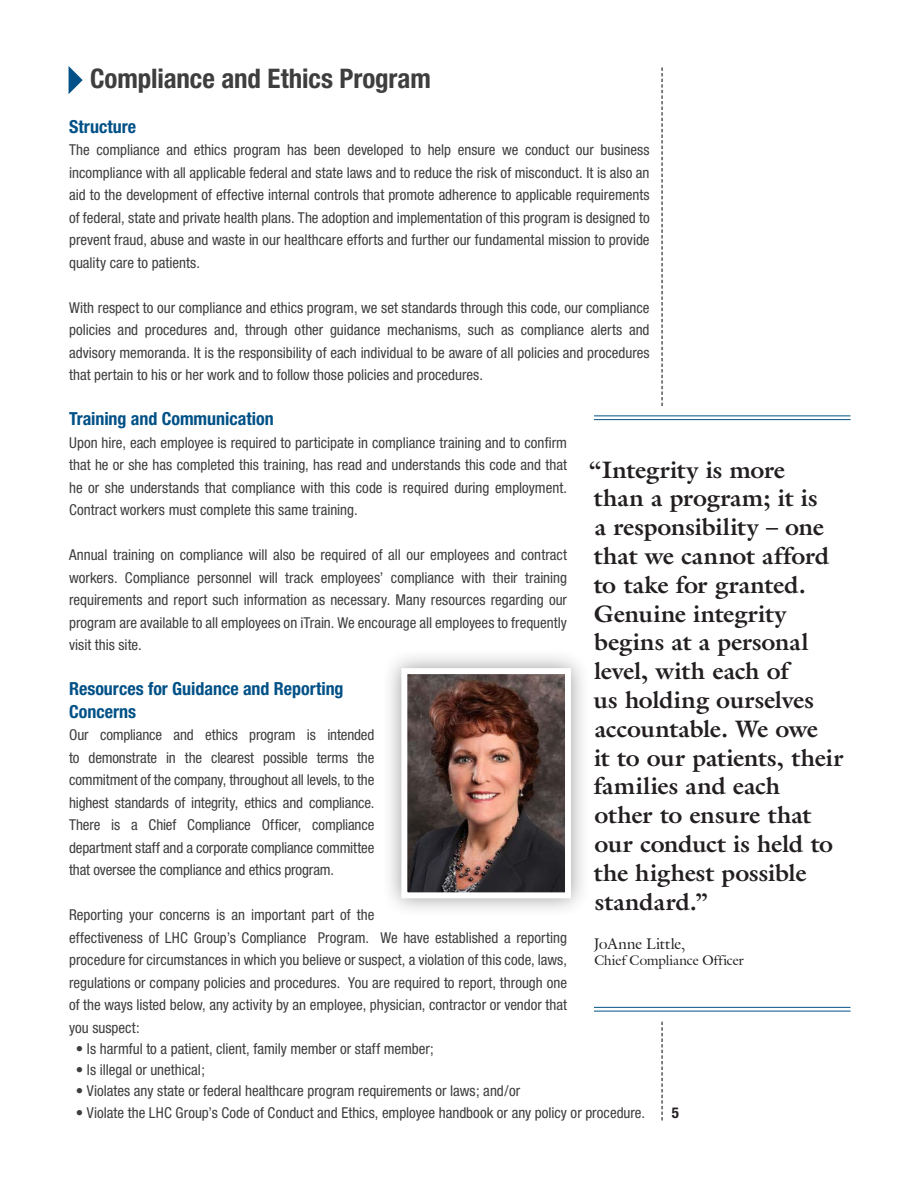
<style>
.page{position:relative;width:918px;height:1188px;background:#fff}
.page>*{position:absolute;margin:0;border:0;box-sizing:border-box;transform-origin:0 0}
.t1{font:700 condensed 27px "Helvetica Neue";letter-spacing:-.005em;color:#3e3e3f}
.breakquote{font:700 24px/28.8px "Galliard";letter-spacing:-.01em;color:#231f20}
.subhead{font:700 condensed 18px/22.5px "Helvetica Neue";color:#005187}
.subhead-2{font:condensed 15px/22.5px "Helvetica Neue";color:#3e3e3f;text-align:justify}
.body_copy{font:condensed 15px "Helvetica Neue";color:#3e3e3f}
.question{font:15px "Galliard IT Cby BT";color:#231f20}
.t2{font:700 condensed 15px "Helvetica Neue";color:#231f20}
.question-2{font:13.5px "Galliard IT Cby BT";letter-spacing:.005em;color:#231f20}
</style>
<div class="page">
<svg style="left:662px;top:68px;width:1px;height:338px"></svg>
<hr style="left:594px;top:419px;width:256px;height:1px;background:#005187">
<hr style="left:594px;top:415px;width:256px;height:1px;background:#005187">
<hr style="left:594px;top:1011px;width:256px;height:1px;background:#005187">
<hr style="left:594px;top:1007px;width:256px;height:1px;background:#005187">
<svg style="left:662px;top:1022px;width:1px;height:99px"></svg>
<div style="left:382px;top:649px;width:209px;height:269px;background:#231f20;opacity:.45"></div>
<img style="left:398px;top:665px;width:176px;height:236px">
<svg style="left:69px;top:66px;width:14px;height:28px"></svg>
<p class="t1" style="left:90px;top:62px;width:342px">Compliance and Ethics Program</p>
<p class="subhead" style="left:69px;top:115px;width:69px">Structure</p>
<p class="subhead-2" style="left:69px;top:139px;width:582px">The compliance and ethics program has been developed to help ensure we conduct our business incompliance with all applicable federal and state laws and to reduce the risk of misconduct. It is also an aid to the development of effective internal controls that promote adherence to applicable requirements of federal, state and private health plans. The adoption and implementation of this program is designed to prevent fraud, abuse and waste in our healthcare efforts and further our fundamental mission to provide quality care to patients.</p>
<p class="subhead-2" style="left:69px;top:296px;width:582px">With respect to our compliance and ethics program, we set standards through this code, our compliance policies and procedures and, through other guidance mechanisms, such as compliance alerts and advisory memoranda. It is the responsibility of each individual to be aware of all policies and procedures that pertain to his or her work and to follow those policies and procedures.</p>
<p class="subhead" style="left:69px;top:408px;width:206px">Training and Communication</p>
<p class="subhead-2" style="left:69px;top:431px;width:499px">Upon hire, each employee is required to participate in compliance training and to confirm that he or she has completed this training, has read and understands this code and that he or she understands that compliance with this code is required during employment.<br>Contract workers must complete this same training.</p>
<p class="subhead-2" style="left:69px;top:544px;width:499px">Annual training on compliance will also be required of all our employees and contract workers. Compliance personnel will track employees’ compliance with their training requirements and report such information as necessary. Many resources regarding our program are available to all employees on iTrain. We encourage all employees to frequently visit this site.</p>
<p class="subhead" style="left:69px;top:678px;width:276px">Resources for Guidance and Reporting<br>Concerns</p>
<p class="subhead-2" style="left:69px;top:724px;width:307px">Our compliance and ethics program is intended to demonstrate in the clearest possible terms the commitment of the company, throughout all levels, to the highest standards of integrity, ethics and compliance.<br>There is a Chief Compliance Officer, compliance department staff and a corporate compliance committee that oversee the compliance and ethics program.</p>
<p class="subhead-2" style="left:69px;top:904px;width:499px;text-align:left">Reporting your concerns is an important part of the<br>effectiveness of LHC Group’s Compliance Program. We have established a reporting procedure for circumstances in which you believe or suspect, a violation of this code, laws, regulations or company policies and procedures. You are required to report, through one of the ways listed below, any activity by an employee, physician, contractor or vendor that you suspect:</p>
<p class="body_copy" style="left:76px;top:1040px;width:359px">• Is harmful to a patient, client, family member or staff member;</p>
<p class="body_copy" style="left:76px;top:1061px;width:131px">• Is illegal or unethical;</p>
<p class="body_copy" style="left:76px;top:1082px;width:446px">• Violates any state or federal healthcare program requirements or laws; and/or</p>
<p class="body_copy" style="left:76px;top:1104px;width:571px">• Violate the LHC Group’s Code of Conduct and Ethics, employee handbook or any policy or procedure.</p>
<p class="breakquote" style="left:589px;top:455px;width:256px">“Integrity is more<br>than a program; it is<br>a responsibility – one that we cannot afford to take for granted.<br>Genuine integrity begins at a personal level, with each of<br>us holding ourselves accountable. We owe<br>it to our patients, their families and each<br>other to ensure that our conduct is held to the highest possible standard.”</p>
<p class="question" style="left:594px;top:934px;width:93px">JoAnne Little,</p>
<p class="question-2" style="left:594px;top:952px;width:151px">Chief Compliance Officer</p>
<p class="t2" style="left:672px;top:1104px;width:9px">5</p>
</div>
